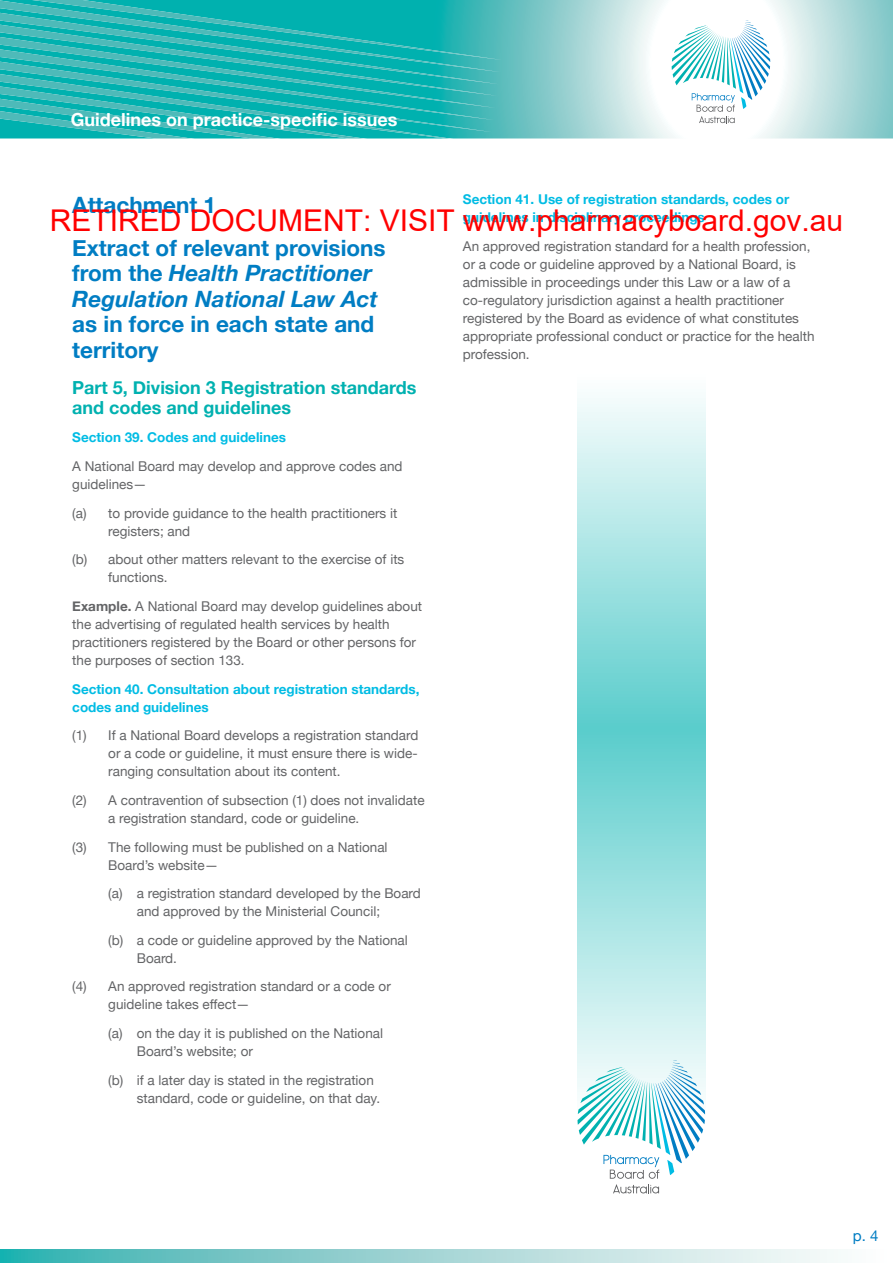
<style>
.page{position:relative;width:893px;height:1263px;background:#fff}
.page>*{position:absolute;margin:0;border:0;box-sizing:border-box;transform-origin:0 0}
.t1{font:30px "Arial";color:#f00}
.t2{font:700 22.5px/42.5px "Helvetica Neue";color:#007dc3}
.t3{font:italic 700 22.5px/25.5px "Helvetica Neue";color:#007dc3}
.t4{font:700 18px/19.5px "Helvetica Neue";color:#00b1b0}
.t5{font:700 18px "Helvetica Neue";color:#fff}
.t6{font:15px "Helvetica Neue";color:#007dc3}
.t7{font:13.5px/18px "Helvetica Neue";color:#636466}
.t8{font:700 13.5px/18px "Helvetica Neue";color:#00bce4}
.s1{font-style:normal}
.s2{font-weight:700}
</style>
<div class="page">
<svg style="left:502px;top:0;width:391px;height:138px"></svg>
<svg style="left:0;top:0;width:502px;height:139px;background:#22b6b4"></svg>
<svg style="left:0;top:1249px;width:834px;height:14px;background:#9ad4d4"></svg>
<svg style="left:672px;top:20px;width:98px;height:103px"></svg>
<svg style="left:577px;top:398px;width:128px;height:662px;background:#a2e2e2"></svg>
<svg style="left:577px;top:1060px;width:128px;height:133px"></svg>
<h3 class="t5" style="left:71px;top:108px;width:328px">Guidelines on practice-specific issues</h3>
<p class="t8" style="left:463px;top:190px;width:328px">Section 41. Use of registration standards, codes or guidelines in disciplinary proceedings</p>
<p class="t7" style="left:463px;top:237px;width:353px">An approved registration standard for a health profession, or a code or guideline approved by a National Board, is admissible in proceedings under this Law or a law of a co-regulatory jurisdiction against a health practitioner registered by the Board as evidence of what constitutes appropriate professional conduct or practice for the health profession.</p>
<h2 class="t2" style="left:72px;top:184px;width:315px">Attachment 1<br>Extract of relevant provisions</h2>
<h2 class="t3" style="left:72px;top:260px;width:307px"><span class="s1">from the</span> Health Practitioner<br>Regulation National Law Act</h2>
<h2 class="t2" style="left:72px;top:311px;width:304px;line-height:25.5px">as in force in each state and territory</h2>
<h3 class="t4" style="left:72px;top:378px;width:346px">Part 5, Division 3 Registration standards and codes and guidelines</h3>
<p class="t8" style="left:72px;top:428px;width:215px">Section 39. Codes and guidelines</p>
<p class="t7" style="left:72px;top:457px;width:332px">A National Board may develop and approve codes and guidelines—</p>
<p class="t7" style="left:108px;top:504px;width:291px;text-indent:-36px">(a) to provide guidance to the health practitioners it registers; and</p>
<p class="t7" style="left:108px;top:550px;width:298px;text-indent:-36px">(b) about other matters relevant to the exercise of its functions.</p>
<p class="t7" style="left:72px;top:597px;width:351px"><span class="s2">Example.</span> A National Board may develop guidelines about the advertising of regulated health services by health practitioners registered by the Board or other persons for the purposes of section 133.</p>
<p class="t8" style="left:72px;top:679px;width:349px">Section 40. Consultation about registration standards, codes and guidelines</p>
<p class="t7" style="left:108px;top:726px;width:312px;text-align:justify;text-indent:-36px">(1) If a National Board develops a registration standard or a code or guideline, it must ensure there is wide&shy;ranging consultation about its content.</p>
<p class="t7" style="left:108px;top:791px;width:318px;text-indent:-36px">(2) A contravention of subsection (1) does not invalidate a registration standard, code or guideline.</p>
<p class="t7" style="left:108px;top:837px;width:281px;text-indent:-36px">(3) The following must be published on a National<br>Board’s website—</p>
<p class="t7" style="left:137px;top:884px;width:286px;text-indent:-28px">(a) a registration standard developed by the Board and approved by the Ministerial Council;</p>
<p class="t7" style="left:137px;top:931px;width:273px;text-indent:-28px">(b) a code or guideline approved by the National<br>Board.</p>
<p class="t7" style="left:108px;top:977px;width:284px;text-indent:-36px">(4) An approved registration standard or a code or guideline takes effect—</p>
<p class="t7" style="left:137px;top:1024px;width:248px;text-indent:-28px">(a) on the day it is published on the National<br>Board’s website; or</p>
<p class="t7" style="left:137px;top:1071px;width:245px;text-indent:-28px">(b) if a later day is stated in the registration standard, code or guideline, on that day.</p>
<h1 class="t1" style="left:50px;top:200px;width:795px">RETIRED DOCUMENT: VISIT www.pharmacyboard.gov.au</h1>
<p class="t6" style="left:853px;top:1227px;width:27px">p. 4</p>
</div>
